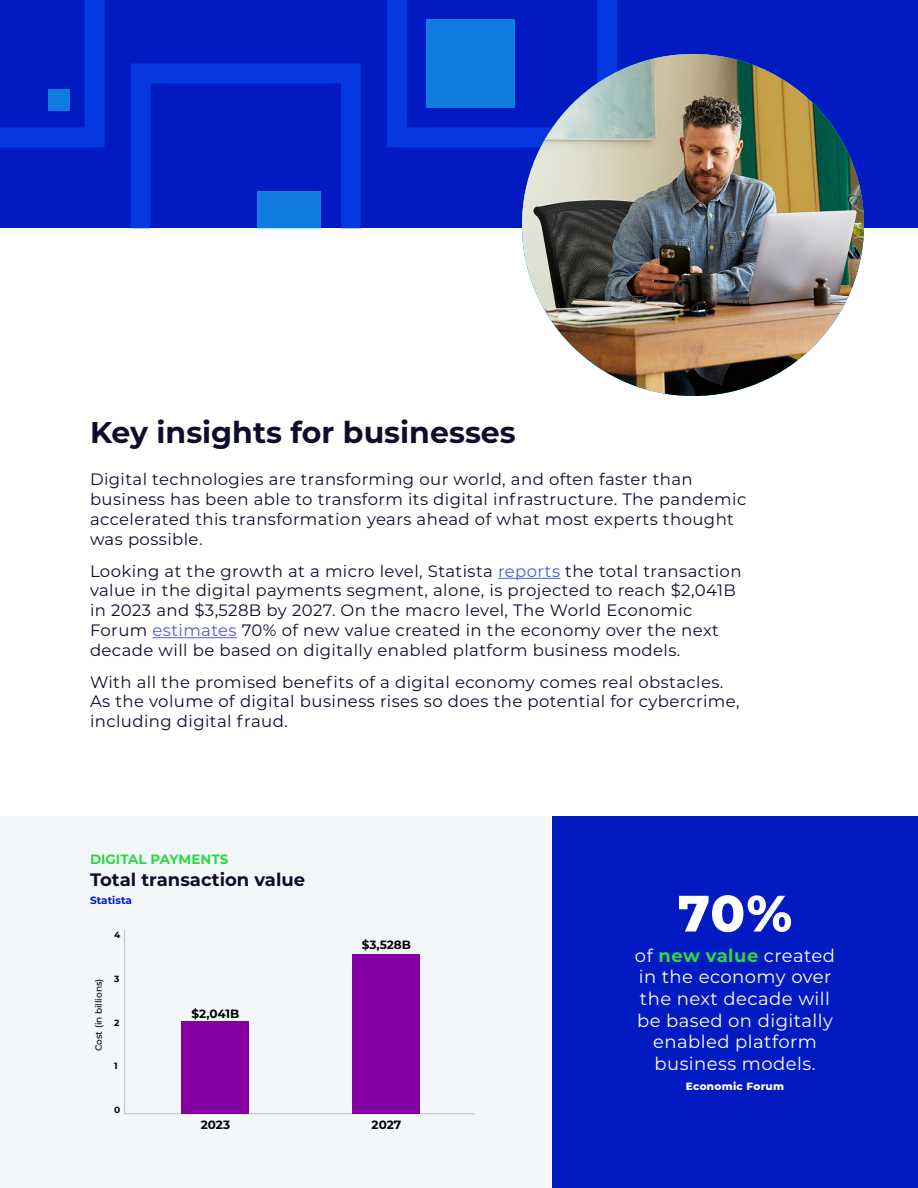
<style>
.page{position:relative;width:918px;height:1188px;background:#fff}
.page>*{position:absolute;margin:0;border:0;box-sizing:border-box;transform-origin:0 0}
.t1{font:800 51px "Montserrat";color:#fff}
.t2{font:700 30px "Montserrat";color:#0e0e2c}
.t3{font:18px/21.6px "Montserrat";letter-spacing:.025em;color:#fff;text-align:center}
.t4{font:700 18px "Montserrat";color:#0e0e2c}
.t5{font:16.5px/19.8px "Montserrat";letter-spacing:.025em;color:#0e0e2c}
.t6{font:700 13.5px "Montserrat";color:#2ed845}
.t7{font:700 12px "Montserrat";color:#000}
.t8{font:800 10.5px "Montserrat";letter-spacing:.025em;color:#fff}
.t9{font:700 10.5px "Montserrat";color:#011ac2}
.t10{font:500 9px "Montserrat";color:#000}
.t11{font:700 9px "Montserrat";color:#000}
.s1{color:#4f5cd6}
.s2{font-weight:700;color:#2ed845}
</style>
<div class="page">
<div style="left:1px;top:816px;width:550px;height:372px;background:#f4f7fa"></div>
<hr style="left:498px;top:578px;width:63px;height:1px;background:#4f5cd6">
<hr style="left:153px;top:637px;width:84px;height:1px;background:#4f5cd6">
<div style="left:0;top:0;width:918px;height:228px;background:#011ac2"></div>
<svg style="left:387px;top:0;width:230px;height:147px"></svg>
<svg style="left:131px;top:63px;width:230px;height:166px"></svg>
<svg style="left:0;top:0;width:105px;height:147px"></svg>
<div style="left:257px;top:191px;width:64px;height:38px;background:#107ce0"></div>
<div style="left:427px;top:19px;width:88px;height:88px;background:#107ce0"></div>
<div style="left:48px;top:90px;width:21px;height:21px;background:#107ce0"></div>
<img style="left:522px;top:54px;width:342px;height:342px;border-radius:171px">
<div style="left:552px;top:816px;width:366px;height:372px;background:#011ac2"></div>
<hr style="left:124px;top:930px;width:1px;height:184px;background:#0e0e2c">
<hr style="left:124px;top:1113px;width:350px;height:1px;background:#0e0e2c">
<div style="left:182px;top:1021px;width:67px;height:93px;background:#8500a3"></div>
<div style="left:353px;top:954px;width:67px;height:160px;background:#8500a3"></div>
<p class="t2" style="left:90px;top:411px;width:427px">Key insights for businesses</p>
<p class="t5" style="left:90px;top:469px;width:604px">Digital technologies are transforming our world, and often faster than</p>
<p class="t5" style="left:90px;top:489px;width:658px">business has been able to transform its digital infrastructure. The pandemic accelerated this transformation years ahead of what most experts thought was possible.</p>
<p class="t5" style="left:90px;top:560px;width:653px">Looking at the growth at a micro level, Statista <span class="s1">reports</span> the total transaction value in the digital payments segment, alone, is projected to reach $2,041B</p>
<p class="t5" style="left:90px;top:600px;width:604px">in 2023 and $3,528B by 2027. On the macro level, The World Economic</p>
<p class="t5" style="left:90px;top:620px;width:630px">Forum <span class="s1">estimates</span> 70% of new value created in the economy over the next</p>
<p class="t5" style="left:90px;top:640px;width:592px">decade will be based on digitally enabled platform business models.</p>
<p class="t5" style="left:90px;top:671px;width:635px">With all the promised benefits of a digital economy comes real obstacles.</p>
<p class="t5" style="left:90px;top:691px;width:651px">As the volume of digital business rises so does the potential for cybercrime, including digital fraud.</p>
<p class="t6" style="left:90px;top:849px;width:140px">DIGITAL PAYMENTS</p>
<p class="t4" style="left:90px;top:866px;width:217px">Total transaction value</p>
<p class="t9" style="left:90px;top:893px;width:44px">Statista</p>
<p class="t10" style="left:92px;top:1051px;width:74px;rotate:-90deg">Cost (in billions)</p>
<p class="t11" style="left:114px;top:928px;width:8px">4</p>
<p class="t11" style="left:114px;top:972px;width:7px">3</p>
<p class="t11" style="left:114px;top:1016px;width:7px">2</p>
<p class="t11" style="left:114px;top:1060px;width:5px">1</p>
<p class="t11" style="left:114px;top:1103px;width:8px">0</p>
<p class="t7" style="left:192px;top:1005px;width:49px">$2,041B</p>
<p class="t7" style="left:362px;top:936px;width:51px">$3,528B</p>
<p class="t7" style="left:201px;top:1116px;width:31px">2023</p>
<p class="t7" style="left:372px;top:1116px;width:31px">2027</p>
<p class="t1" style="left:678px;top:876px;width:116px">70%</p>
<p class="t3" style="left:635px;top:944px;width:202px">of <span class="s2">new value</span> created in the economy over the next decade will be based on digitally enabled platform</p>
<p class="t3" style="left:654px;top:1052px;width:163px">business models.</p>
<p class="t8" style="left:686px;top:1078px;width:100px">Economic Forum</p>
</div>
